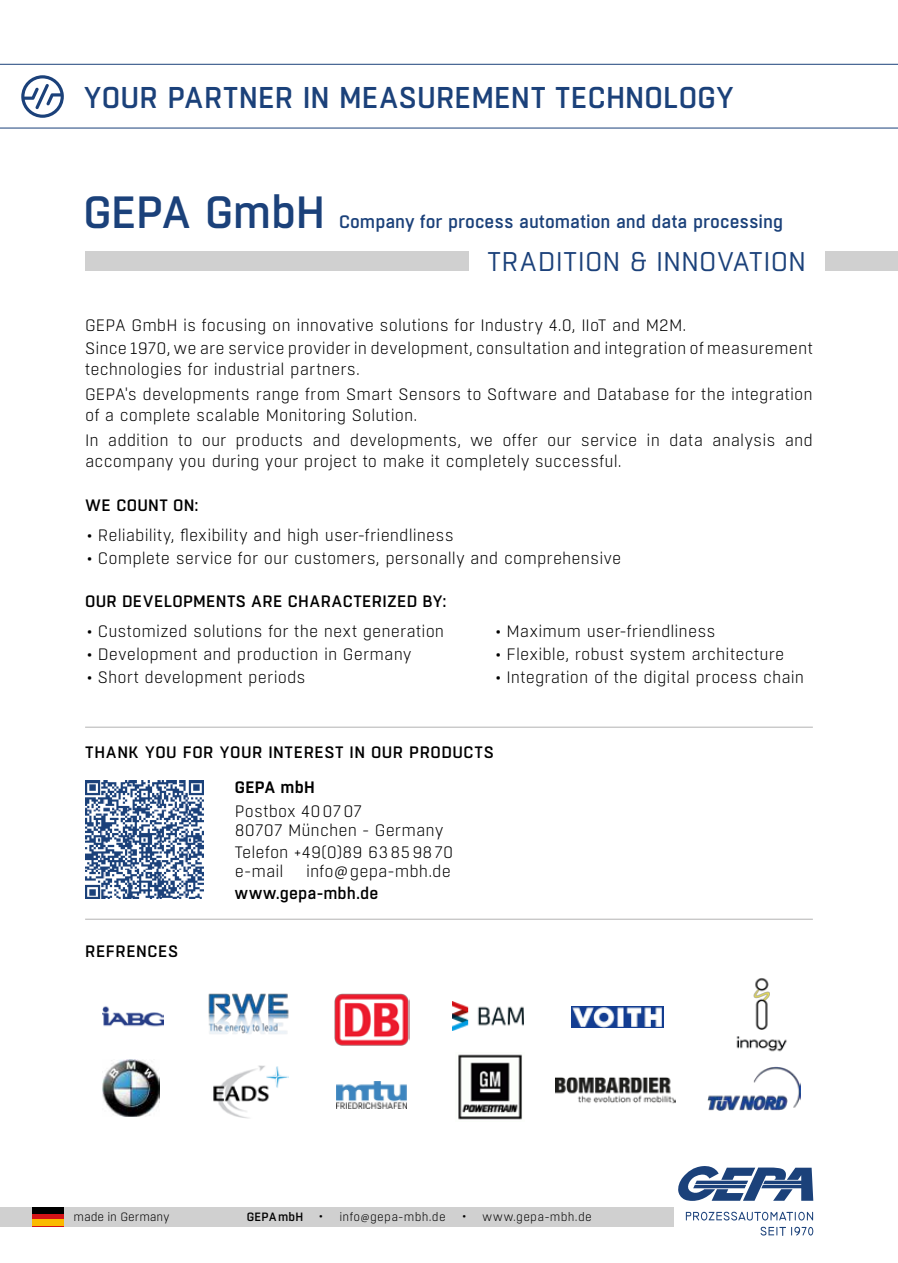
<style>
.page{position:relative;width:898px;height:1263px;background:#fff}
.page>*{position:absolute;margin:0;border:0;box-sizing:border-box;transform-origin:0 0}
.t1{font:500 45px "Boxed";letter-spacing:-.01em;color:#1b417a}
.t2{font:500 30px "Boxed";color:#1b417a}
.t3{font:27px "Boxed";letter-spacing:.005em;color:#1b417a}
.t4{font:500 18px "Boxed";color:#1b417a}
.t5{font:300 16.5px/25.2px "Boxed";letter-spacing:.005em;color:#000}
.t6{font:500 16.5px "Boxed";letter-spacing:.025em;color:#000}
.t7{font:600 16.5px "Boxed";letter-spacing:.01em;color:#000}
.t8{font:300 12px "Boxed";letter-spacing:.02em;color:#000}
.t9{font:300 12px "Boxed";letter-spacing:-.01em;color:#000}
.t10{font:500 12px "Boxed";letter-spacing:.015em;color:#000}
.s1{font-family:"Calibri"}
.s2{font-weight:500}
.s3{font-family:"Calibri";font-size:10.5px}
</style>
<div class="page">
<svg style="left:21px;top:75px;width:43px;height:43px"></svg>
<div style="left:85px;top:251px;width:408px;height:20px;background:#d0d0d0"></div>
<div style="left:469px;top:248px;width:343px;height:25px;background:#fff"></div>
<div style="left:825px;top:251px;width:72px;height:20px;background:#d0d0d0"></div>
<svg style="left:678px;top:1166px;width:135px;height:35px"></svg>
<svg style="left:760px;top:1227px;width:53px;height:9px"></svg>
<svg style="left:685px;top:1212px;width:127px;height:9px"></svg>
<div style="left:0;top:1207px;width:672px;height:19px;background:#d0d0d0"></div>
<svg style="left:32px;top:1213px;width:32px;height:7px"></svg>
<div style="left:32px;top:1207px;width:32px;height:6px;background:#000"></div>
<div style="left:32px;top:1220px;width:32px;height:6px;background:#fbba00"></div>
<img style="left:85px;top:781px;width:118px;height:118px">
<hr style="left:85px;top:727px;width:727px;height:1px;background:#b3b2b2">
<hr style="left:85px;top:919px;width:727px;height:1px;background:#b3b2b2">
<img style="left:102px;top:1059px;width:58px;height:58px">
<img style="left:334px;top:993px;width:76px;height:53px">
<img style="left:208px;top:993px;width:81px;height:41px">
<img style="left:452px;top:1001px;width:71px;height:29px">
<img style="left:213px;top:1065px;width:75px;height:53px">
<img style="left:458px;top:1054px;width:64px;height:66px">
<img style="left:103px;top:1006px;width:60px;height:21px">
<img style="left:571px;top:1007px;width:91px;height:20px">
<img style="left:707px;top:1067px;width:92px;height:44px">
<img style="left:555px;top:1077px;width:120px;height:27px">
<img style="left:736px;top:978px;width:51px;height:74px">
<img style="left:337px;top:1082px;width:69px;height:26px">
<hr style="left:0;top:128px;width:897px;height:1px;background:#1b417a">
<hr style="left:0;top:64px;width:897px;height:1px;background:#1b417a">
<h2 class="t2" style="left:83px;top:78px;width:652px">YOUR PARTNER IN MEASUREMENT TECHNOLOGY</h2>
<h1 class="t1" style="left:83px;top:183px;width:243px">GEPA GmbH</h1>
<p class="t4" style="left:339px;top:210px;width:445px">Company for process automation and data processing</p>
<h3 class="t3" style="left:487px;top:244px;width:320px">TRADITION &amp; INNOVATION</h3>
<p class="t5" style="left:85px;top:313px;width:729px;line-height:23.1px">GEPA GmbH is focusing on innovative solutions for Industry 4.0, IIoT and M2M.<br>Since 1970, we are service provider in development, consultation and integration of measurement</p>
<p class="t5" style="left:85px;top:357px;width:729px">technologies for industrial partners.<br>GEPA's developments range from Smart Sensors to Software and Database for the integration</p>
<p class="t5" style="left:85px;top:403px;width:729px">of a complete scalable Monitoring Solution.<br>In addition to our products and developments, we offer our service in data analysis and</p>
<p class="t5" style="left:85px;top:449px;width:538px">accompany you during your project to make it completely successful.</p>
<p class="t6" style="left:85px;top:495px;width:115px">WE COUNT ON:</p>
<p class="t5" style="left:87px;top:523px;width:368px">• Reliability, flexibility and high user-friendliness</p>
<p class="t5" style="left:87px;top:546px;width:535px">• Complete service for our customers, personally and comprehensive</p>
<p class="t6" style="left:85px;top:590px;width:363px">OUR DEVELOPMENTS ARE CHARACTERIZED BY:</p>
<p class="t5" style="left:87px;top:618px;width:358px">• Customized solutions for the next generation</p>
<p class="t5" style="left:87px;top:642px;width:325px">• Development and production in Germany</p>
<p class="t5" style="left:87px;top:665px;width:220px">• Short development periods</p>
<p class="t5" style="left:495px;top:618px;width:221px">• Maximum user-friendliness</p>
<p class="t5" style="left:495px;top:642px;width:290px">• Flexible, robust system architecture</p>
<p class="t5" style="left:495px;top:665px;width:310px">• Integration of the digital process chain</p>
<p class="t6" style="left:85px;top:742px;width:410px">THANK YOU FOR YOUR INTEREST IN OUR PRODUCTS</p>
<p class="t7" style="left:235px;top:776px;width:81px">GEPA mbH</p>
<p class="t5" style="left:235px;top:801px;width:210px;line-height:19.5px">Postbox 400707<br>80707 München - Germany</p>
<p class="t5" style="left:235px;top:843px;width:220px;line-height:19.5px">Telefon +49(0)89 63859870 e-mail</p>
<p class="t5" style="left:235px;top:861px;width:217px;line-height:21.6px;text-indent:71px">info<span class="s1">@</span>gepa-mbh.de <span class="s2">www.gepa-mbh.de</span></p>
<p class="t6" style="left:85px;top:940px;width:94px">REFRENCES</p>
<p class="t9" style="left:73px;top:1209px;width:97px">made in Germany</p>
<p class="t10" style="left:247px;top:1209px;width:58px">GEPAmbH</p>
<p class="t8" style="left:319px;top:1209px;width:128px">• info<span class="s3">@</span>gepa-mbh.de</p>
<p class="t8" style="left:462px;top:1209px;width:131px">• www.gepa-mbh.de</p>
</div>
